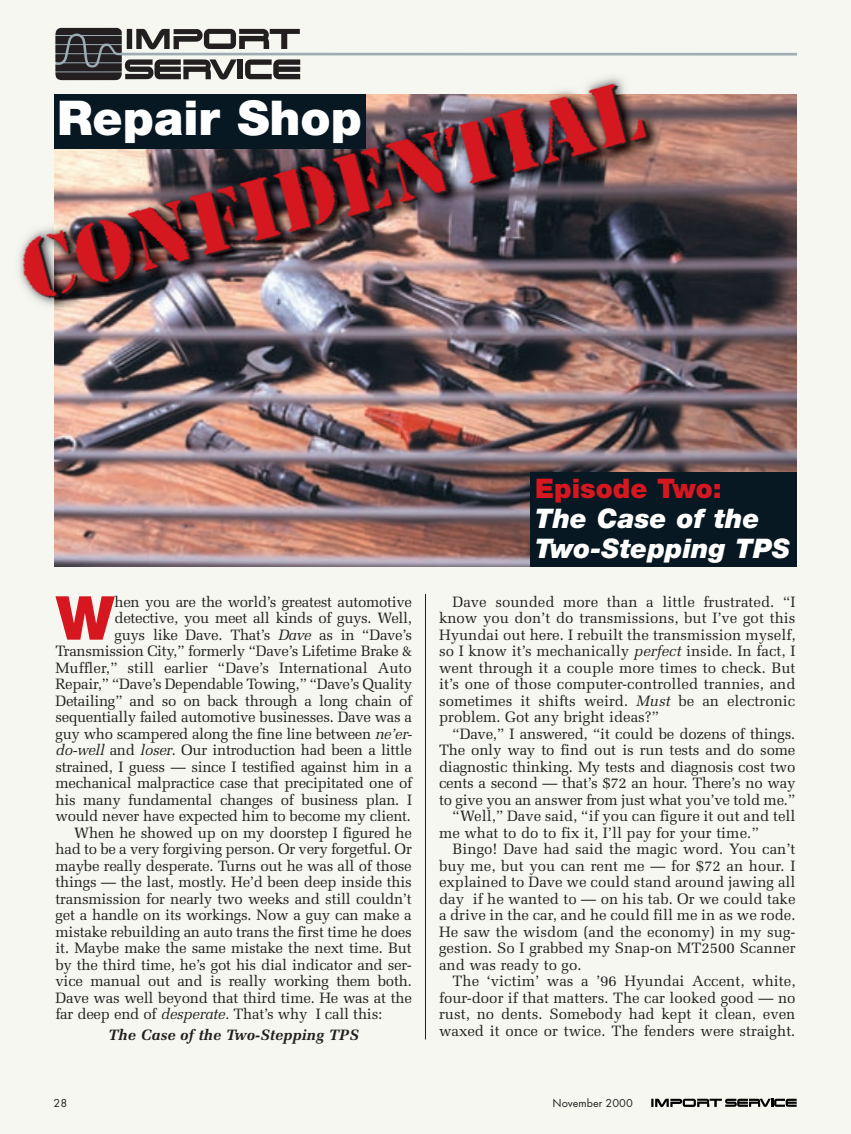
<style>
.page{position:relative;width:851px;height:1134px;background:#fff}
.page>*{position:absolute;margin:0;border:0;box-sizing:border-box;transform-origin:0 0}
.t1{font:900 60.75px "Helvetica Neue";color:#d7171f}
.t2{font:900 48px "Helvetica Neue";color:#fff}
.t3{font:italic 900 27px/30px "Helvetica Neue";color:#fff}
.t4{font:900 27px "Helvetica Neue";color:#d7171f}
.t5{font:15px/16.5px "Melior";letter-spacing:-.015em;color:#231f20;text-align:justify}
.t6{font:italic 700 15px "Melior";color:#231f20}
.t7{font:12px "Futura T";color:#231f20}
.s1{font-style:italic}
</style>
<div class="page">
<div style="left:0;top:0;width:850px;height:1134px;background:#f6f7f1"></div>
<img style="left:54px;top:94px;width:742px;height:473px">
<svg style="left:651px;top:1098px;width:145px;height:9px"></svg>
<hr style="left:120px;top:53px;width:676px;height:3px;background:#9dacb5">
<svg style="left:55px;top:28px;width:245px;height:39px"></svg>
<hr style="left:425px;top:594px;width:1px;height:446px;background:#231f20">
<img style="left:19px;top:67px;width:636px;height:246px">
<div style="left:530px;top:472px;width:266px;height:95px;background:#071822"></div>
<h2 class="t2" style="left:57px;top:101px;width:306px">Repair Shop</h2>
<h1 class="t1" style="left:56px;top:596px;width:60px">W</h1>
<p class="t5" style="left:115px;top:593px;width:299px">hen you are the world’s greatest automotive</p>
<p class="t5" style="left:115px;top:610px;width:299px">detective, you meet all kinds of guys. Well,</p>
<p class="t5" style="left:115px;top:626px;width:299px">guys like Dave. That’s <span class="s1">Dave</span> as in “Dave’s</p>
<p class="t5" style="left:56px;top:643px;width:358px">Transmission City,” formerly “Dave’s Lifetime Brake &amp;</p>
<p class="t5" style="left:56px;top:659px;width:358px">Muffler,” still earlier “Dave’s International Auto</p>
<p class="t5" style="left:56px;top:676px;width:358px">Repair,” “Dave’s Dependable Towing,” “Dave’s Quality</p>
<p class="t5" style="left:56px;top:692px;width:358px">Detailing” and so on back through a long chain of</p>
<p class="t5" style="left:56px;top:709px;width:358px">sequentially failed automotive businesses. Dave was a</p>
<p class="t5" style="left:56px;top:725px;width:358px">guy who scampered along the fine line between <span class="s1">ne’er-</span></p>
<p class="t5" style="left:56px;top:742px;width:358px"><span class="s1">do-well</span> and <span class="s1">loser</span>. Our introduction had been a little</p>
<p class="t5" style="left:56px;top:758px;width:358px">strained, I guess — since I testified against him in a</p>
<p class="t5" style="left:56px;top:775px;width:358px">mechanical malpractice case that precipitated one of</p>
<p class="t5" style="left:56px;top:791px;width:358px">his many fundamental changes of business plan. I</p>
<p class="t5" style="left:56px;top:808px;width:357px">would never have expected him to become my client.</p>
<p class="t5" style="left:74px;top:824px;width:339px">When he showed up on my doorstep I figured he</p>
<p class="t5" style="left:56px;top:841px;width:358px">had to be a very forgiving person. Or very forgetful. Or</p>
<p class="t5" style="left:56px;top:857px;width:358px">maybe really desperate. Turns out he was all of those</p>
<p class="t5" style="left:56px;top:874px;width:358px">things — the last, mostly. He’d been deep inside this</p>
<p class="t5" style="left:56px;top:890px;width:358px">transmission for nearly two weeks and still couldn’t</p>
<p class="t5" style="left:56px;top:907px;width:358px">get a handle on its workings. Now a guy can make a</p>
<p class="t5" style="left:56px;top:923px;width:358px">mistake rebuilding an auto trans the first time he does</p>
<p class="t5" style="left:56px;top:940px;width:358px">it. Maybe make the same mistake the next time. But</p>
<p class="t5" style="left:56px;top:956px;width:358px">by the third time, he’s got his dial indicator and ser-</p>
<p class="t5" style="left:56px;top:973px;width:358px">vice manual out and is really working them both.</p>
<p class="t5" style="left:56px;top:989px;width:358px">Dave was well beyond that third time. He was at the</p>
<p class="t5" style="left:56px;top:1006px;width:328px">far deep end of <span class="s1">desperate.</span> That’s why I call this:</p>
<p class="t6" style="left:109px;top:1026px;width:252px">The Case of the Two-Stepping TPS</p>
<h3 class="t4" style="left:535px;top:479px;width:188px">Episode Two:</h3>
<h3 class="t3" style="left:535px;top:506px;width:256px">The Case of the<br>Two-Stepping TPS</h3>
<p class="t5" style="left:439px;top:593px;width:358px;text-indent:14px">Dave sounded more than a little frustrated. “I know you don’t do transmissions, but I’ve got this Hyundai out here. I rebuilt the transmission myself, so I know it’s mechanically <span class="s1">perfect</span> inside. In fact, I went through it a couple more times to check. But it’s one of those computer-controlled trannies, and sometimes it shifts weird. <span class="s1">Must</span> be an electronic problem. Got any bright ideas?”</p>
<p class="t5" style="left:452px;top:725px;width:344px">“Dave,” I answered, “it could be dozens of things.</p>
<p class="t5" style="left:439px;top:742px;width:358px">The only way to find out is run tests and do some</p>
<p class="t5" style="left:439px;top:758px;width:358px">diagnostic thinking. My tests and diagnosis cost two</p>
<p class="t5" style="left:439px;top:775px;width:358px">cents a second — that’s $72 an hour. There’s no way</p>
<p class="t5" style="left:439px;top:791px;width:358px">to give you an answer from just what you’ve told me.”</p>
<p class="t5" style="left:452px;top:808px;width:344px">“Well,” Dave said, “if you can figure it out and tell</p>
<p class="t5" style="left:439px;top:824px;width:321px">me what to do to fix it, I’ll pay for your time.”</p>
<p class="t5" style="left:452px;top:841px;width:344px">Bingo! Dave had said the magic word. You can’t</p>
<p class="t5" style="left:439px;top:857px;width:358px">buy me, but you can rent me — for $72 an hour. I</p>
<p class="t5" style="left:439px;top:874px;width:358px">explained to Dave we could stand around jawing all</p>
<p class="t5" style="left:439px;top:890px;width:358px">day if he wanted to — on his tab. Or we could take</p>
<p class="t5" style="left:439px;top:907px;width:358px">a drive in the car, and he could fill me in as we rode.</p>
<p class="t5" style="left:439px;top:923px;width:358px">He saw the wisdom (and the economy) in my sug-</p>
<p class="t5" style="left:439px;top:940px;width:358px">gestion. So I grabbed my Snap-on MT2500 Scanner</p>
<p class="t5" style="left:439px;top:956px;width:144px">and was ready to go.</p>
<p class="t5" style="left:452px;top:973px;width:344px">The ‘victim’ was a ’96 Hyundai Accent, white,</p>
<p class="t5" style="left:439px;top:989px;width:358px">four-door if that matters. The car looked good — no</p>
<p class="t5" style="left:439px;top:1006px;width:358px">rust, no dents. Somebody had kept it clean, even</p>
<p class="t5" style="left:439px;top:1022px;width:358px">waxed it once or twice. The fenders were straight.</p>
<p class="t7" style="left:54px;top:1096px;width:15px">28</p>
<p class="t7" style="left:552px;top:1096px;width:82px">November 2000</p>
</div>
